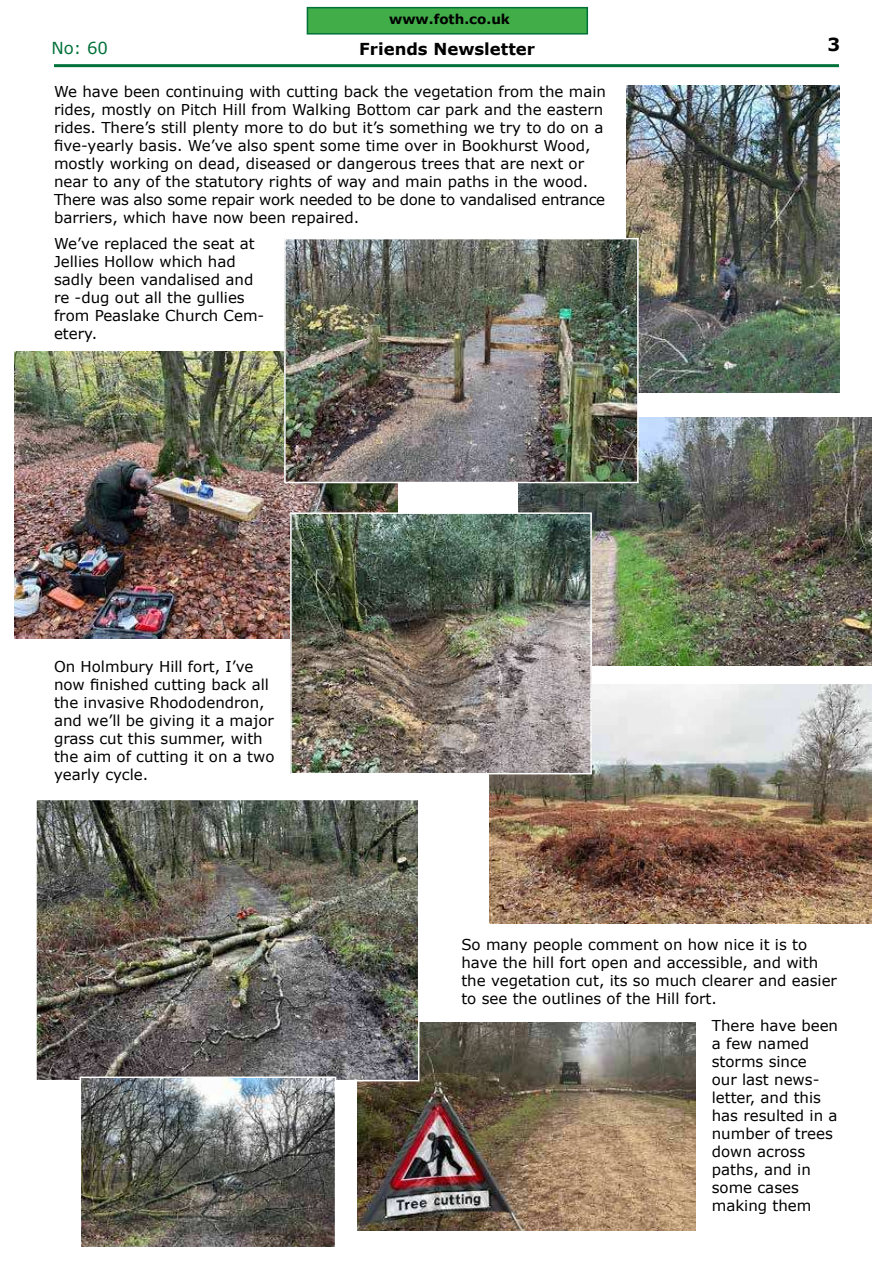
<style>
.page{position:relative;width:893px;height:1263px;background:#fff}
.page>*{position:absolute;margin:0;border:0;box-sizing:border-box;transform-origin:0 0}
.t1{font:700 18px "Verdana";color:#000}
.t2{font:700 16.5px "Verdana";color:#000}
.t3{font:16.5px "Verdana";color:#007139}
.t4{font:15px/18px "Verdana";color:#000}
.t5{font:700 13.5px "Verdana";color:#000}
</style>
<div class="page">
<div style="left:307px;top:7px;width:281px;height:28px;background:#41ad49;border:2px solid #007139"></div>
<hr style="left:54px;top:64px;width:785px;height:3px;background:#007139">
<img style="left:15px;top:352px;width:383px;height:286px">
<img style="left:489px;top:684px;width:383px;height:239px">
<img style="left:519px;top:417px;width:353px;height:248px">
<img style="left:626px;top:85px;width:213px;height:307px">
<img style="left:287px;top:241px;width:349px;height:239px">
<div style="left:284px;top:238px;width:355px;height:245px;border:2px solid #fff"></div>
<img style="left:293px;top:515px;width:296px;height:256px">
<div style="left:290px;top:512px;width:302px;height:262px;border:2px solid #fff"></div>
<img style="left:357px;top:1023px;width:338px;height:208px">
<img style="left:38px;top:802px;width:378px;height:276px">
<div style="left:35px;top:799px;width:384px;height:282px;border:2px solid #fff"></div>
<img style="left:83px;top:1079px;width:250px;height:166px">
<div style="left:80px;top:1076px;width:256px;height:172px;border:2px solid #fff"></div>
<p class="t5" style="left:389px;top:13px;width:122px">www.foth.co.uk</p>
<p class="t2" style="left:359px;top:42px;width:177px">Friends Newsletter</p>
<p class="t3" style="left:51px;top:41px;width:58px">No: 60</p>
<p class="t1" style="left:828px;top:38px;width:14px">3</p>
<p class="t4" style="left:54px;top:83px;width:553px">We have been continuing with cutting back the vegetation from the main rides, mostly on Pitch Hill from Walking Bottom car park and the eastern rides. There’s still plenty more to do but it’s something we try to do on a昀椀ve-yearly basis. We’ve also spent some time over in Bookhurst Wood, mostly working on dead, diseased or dangerous trees that are next or near to any of the statutory rights of way and main paths in the wood.<br>There was also some repair work needed to be done to vandalised entrance barriers, which have now been repaired.</p>
<p class="t4" style="left:54px;top:236px;width:212px">We’ve replaced the seat at<br>Jellies Hollow which had sadly been vandalised and re -dug out all the gullies from Peaslake Church Cem&shy;etery.</p>
<p class="t4" style="left:54px;top:658px;width:222px">On Holmbury Hill fort, I’ve now 昀椀nished cutting back all the invasive Rhododendron, and we’ll be giving it a major grass cut this summer, with the aim of cutting it on a two yearly cycle.</p>
<p class="t4" style="left:461px;top:937px;width:377px">So many people comment on how nice it is to have the hill fort open and accessible, and with the vegetation cut, its so much clearer and easier to see the outlines of the Hill fort.</p>
<p class="t4" style="left:712px;top:1017px;width:128px">There have been a few named storms since<br>our last news&shy;letter, and this has resulted in a number of trees down across paths, and in some cases making them</p>
</div>
